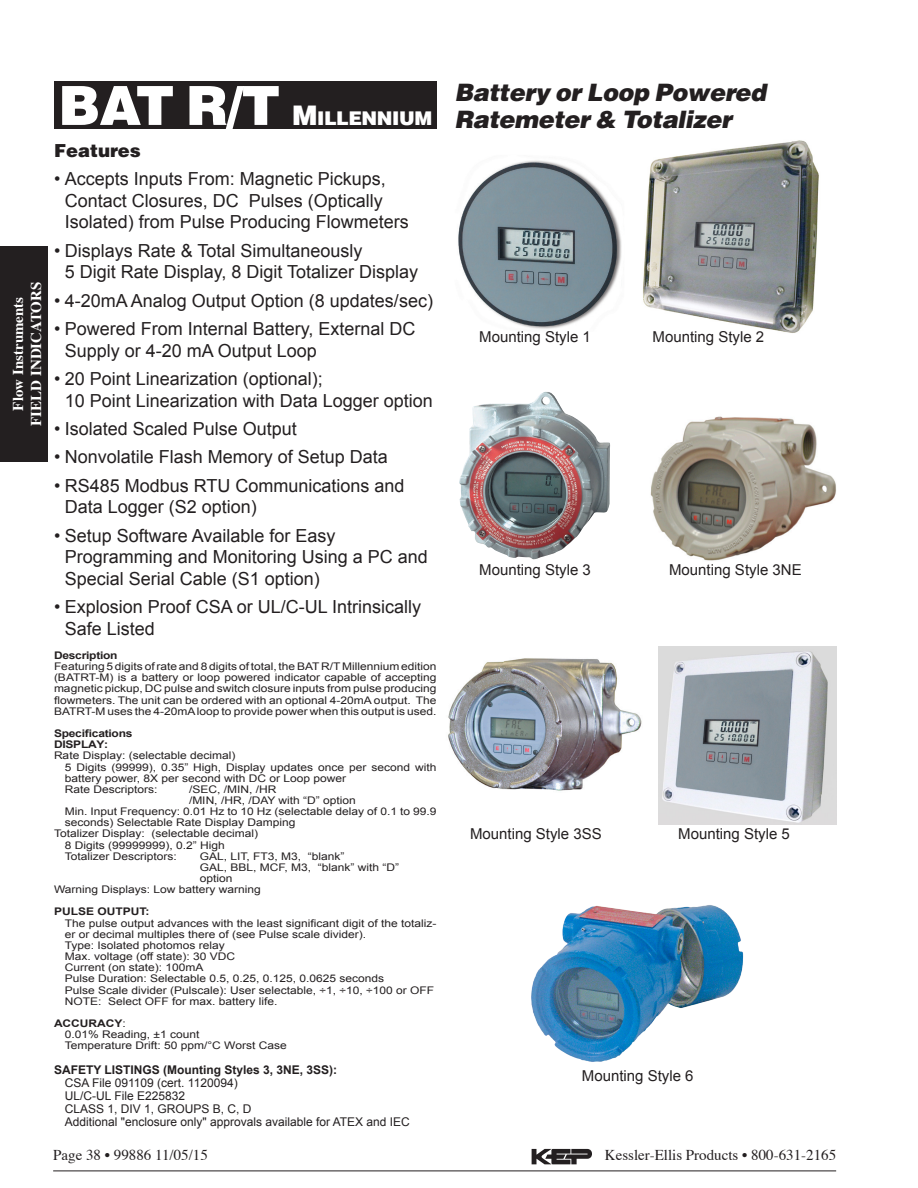
<style>
.page{position:relative;width:918px;height:1188px;background:#fff}
.page>*{position:absolute;margin:0;border:0;box-sizing:border-box;transform-origin:0 0}
.t1{font:italic 900 24px "Helvetica";letter-spacing:-.015em;color:#231f20}
.t2{font:900 18.9px "Helvetica";letter-spacing:-.025em;color:#fff}
.t3{font:18px/21.6px "Arial";color:#231f20}
.t4{font:900 18px "Helvetica";color:#231f20}
.t5{font:15px "Arial";color:#231f20}
.t6{font:15px "Times";color:#231f20}
.t7{font:700 15px/18px "Times";color:#fff;text-align:center}
.t8{font:12px "Arial";color:#231f20}
.t9{font:700 12px "Arial";color:#231f20}
.t10{font:10.5px/11.1px "Arial";color:#231f20;scale:1.14 1}
.t11{font:700 10.5px "Arial";letter-spacing:-.02em;color:#231f20;scale:1.14 1}
.t12{font:700 10.5px "Arial";color:#231f20;scale:1.14 1}
.s1{font-size:54px}
.s2{font-size:27px}
.s3{font-weight:400}
</style>
<div class="page">
<hr style="left:53px;top:1171px;width:783px;height:1px;background:#231f20">
<svg style="left:532px;top:1149px;width:60px;height:15px"></svg>
<div style="left:0;top:246px;width:48px;height:216px;background:#231f20"></div>
<div style="left:54px;top:81px;width:382px;height:47px;background:#231f20"></div>
<img style="left:458px;top:160px;width:164px;height:169px">
<img style="left:643px;top:140px;width:176px;height:193px">
<img style="left:650px;top:416px;width:186px;height:145px">
<img style="left:658px;top:646px;width:179px;height:178px">
<img style="left:459px;top:392px;width:151px;height:167px">
<img style="left:531px;top:905px;width:213px;height:157px">
<img style="left:448px;top:658px;width:194px;height:133px">
<h3 class="t7" style="left:10px;top:426px;width:146px;rotate:-90deg">Flow Instruments<br>FIELD INDICATORS</h3>
<p class="t2" style="left:58px;top:106px;width:373px"><span class="s1">BAT R/T</span> <span class="s2">M</span>ILLENNIUM</p>
<p class="t4" style="left:54px;top:139px;width:88px">Features</p>
<p class="t3" style="left:65px;top:168px;width:346px;text-indent:-11px">• Accepts Inputs From: Magnetic Pickups,<br>Contact Closures, DC Pulses (Optically<br>Isolated) from Pulse Producing Flowmeters</p>
<p class="t3" style="left:65px;top:240px;width:355px;text-indent:-11px">• Displays Rate &amp; Total Simultaneously<br>5 Digit Rate Display, 8 Digit Totalizer Display</p>
<p class="t3" style="left:54px;top:290px;width:381px">• 4-20mA Analog Output Option (8 updates/sec)</p>
<p class="t3" style="left:65px;top:318px;width:352px;text-indent:-11px">• Powered From Internal Battery, External DC<br>Supply or 4-20 mA Output Loop</p>
<p class="t3" style="left:65px;top:368px;width:370px;text-indent:-11px">• 20 Point Linearization (optional);<br>10 Point Linearization with Data Logger option</p>
<p class="t3" style="left:54px;top:418px;width:244px">• Isolated Scaled Pulse Output</p>
<p class="t3" style="left:54px;top:446px;width:335px">• Nonvolatile Flash Memory of Setup Data</p>
<p class="t3" style="left:65px;top:475px;width:341px;text-indent:-11px">• RS485 Modbus RTU Communications and<br>Data Logger (S2 option)</p>
<p class="t3" style="left:65px;top:525px;width:365px;text-indent:-11px">• Setup Software Available for Easy<br>Programming and Monitoring Using a PC and<br>Special Serial Cable (S1 option)</p>
<p class="t3" style="left:65px;top:596px;width:358px;text-indent:-11px">• Explosion Proof CSA or UL/C-UL Intrinsically<br>Safe Listed</p>
<p class="t11" style="left:54px;top:648px;width:57px">Description</p>
<p class="t10" style="left:54px;top:661px;width:337px;text-align:justify">Featuring 5 digits of rate and 8 digits of total, the BAT R/T Millennium edition (BATRT-M) is a battery or loop powered indicator capable of accepting magnetic pickup, DC pulse and switch closure inputs from pulse producing flowmeters. The unit can be ordered with an optional 4-20mA output. The BATRT-M uses the 4-20mA loop to provide power when this output is used.</p>
<p class="t11" style="left:54px;top:726px;width:70px">Specifications</p>
<p class="t11" style="left:54px;top:738px;width:49px">DISPLAY:</p>
<p class="t10" style="left:54px;top:750px;width:161px">Rate Display: (selectable decimal)</p>
<p class="t10" style="left:65px;top:761px;width:328px">5 Digits (99999), 0.35” High, Display updates once per second with battery power, 8X per second with DC or Loop power</p>
<p class="t10" style="left:65px;top:784px;width:83px">Rate Descriptors:</p>
<p class="t10" style="left:189px;top:784px;width:78px">/SEC, /MIN, /HR</p>
<p class="t10" style="left:189px;top:795px;width:148px">/MIN, /HR, /DAY with “D” option</p>
<p class="t10" style="left:65px;top:806px;width:328px">Min. Input Frequency: 0.01 Hz to 10 Hz (selectable delay of 0.1 to 99.9 seconds) Selectable Rate Display Damping</p>
<p class="t10" style="left:54px;top:828px;width:180px">Totalizer Display: (selectable decimal)</p>
<p class="t10" style="left:65px;top:839px;width:142px">8 Digits (99999999), 0.2” High</p>
<p class="t10" style="left:65px;top:851px;width:100px">Totalizer Descriptors:</p>
<p class="t10" style="left:200px;top:851px;width:128px">GAL, LIT, FT3, M3, “blank”</p>
<p class="t10" style="left:200px;top:862px;width:176px">GAL, BBL, MCF, M3, “blank” with “D”</p>
<p class="t10" style="left:200px;top:873px;width:30px">option</p>
<p class="t10" style="left:54px;top:884px;width:183px">Warning Displays: Low battery warning</p>
<p class="t12" style="left:54px;top:905px;width:85px">PULSE OUTPUT:</p>
<p class="t10" style="left:65px;top:918px;width:328px">The pulse output advances with the least significant digit of the totaliz&shy;er or decimal multiples there of (see Pulse scale divider).</p>
<p class="t10" style="left:65px;top:940px;width:142px">Type: Isolated photomos relay</p>
<p class="t10" style="left:65px;top:951px;width:151px">Max. voltage (off state): 30 VDC</p>
<p class="t10" style="left:65px;top:962px;width:123px">Current (on state): 100mA</p>
<p class="t10" style="left:65px;top:973px;width:282px">Pulse Duration: Selectable 0.5, 0.25, 0.125, 0.0625 seconds</p>
<p class="t10" style="left:65px;top:984px;width:325px">Pulse Scale divider (Pulscale): User selectable, ÷1, ÷10, ÷100 or OFF</p>
<p class="t10" style="left:65px;top:996px;width:188px">NOTE: Select OFF for max. battery life.</p>
<p class="t12" style="left:54px;top:1016px;width:65px">ACCURACY<span class="s3">:</span></p>
<p class="t10" style="left:65px;top:1029px;width:120px">0.01% Reading, ±1 count</p>
<p class="t10" style="left:65px;top:1040px;width:196px">Temperature Drift: 50 ppm/°C Worst Case</p>
<p class="t9" style="left:54px;top:1062px;width:285px">SAFETY LISTINGS (Mounting Styles 3, 3NE, 3SS):</p>
<p class="t8" style="left:65px;top:1075px;width:174px">CSA File 091109 (cert. 1120094)</p>
<p class="t8" style="left:65px;top:1088px;width:122px">UL/C-UL File E225832</p>
<p class="t8" style="left:65px;top:1101px;width:188px">CLASS 1, DIV 1, GROUPS B, C, D</p>
<p class="t8" style="left:65px;top:1114px;width:347px">Additional "enclosure only" approvals available for ATEX and IEC</p>
<p class="t1" style="left:454px;top:76px;width:313px">Battery or Loop Powered</p>
<p class="t1" style="left:454px;top:103px;width:279px">Ratemeter &amp; Totalizer</p>
<p class="t5" style="left:479px;top:327px;width:113px">Mounting Style 1</p>
<p class="t5" style="left:653px;top:327px;width:113px">Mounting Style 2</p>
<p class="t5" style="left:479px;top:560px;width:113px">Mounting Style 3</p>
<p class="t5" style="left:669px;top:560px;width:134px">Mounting Style 3NE</p>
<p class="t5" style="left:470px;top:824px;width:133px">Mounting Style 3SS</p>
<p class="t5" style="left:678px;top:824px;width:113px">Mounting Style 5</p>
<p class="t5" style="left:582px;top:1066px;width:113px">Mounting Style 6</p>
<p class="t6" style="left:53px;top:1146px;width:156px">Page 38 • 99886 11/05/15</p>
<p class="t6" style="left:605px;top:1146px;width:233px">Kessler-Ellis Products • 800-631-2165</p>
</div>
